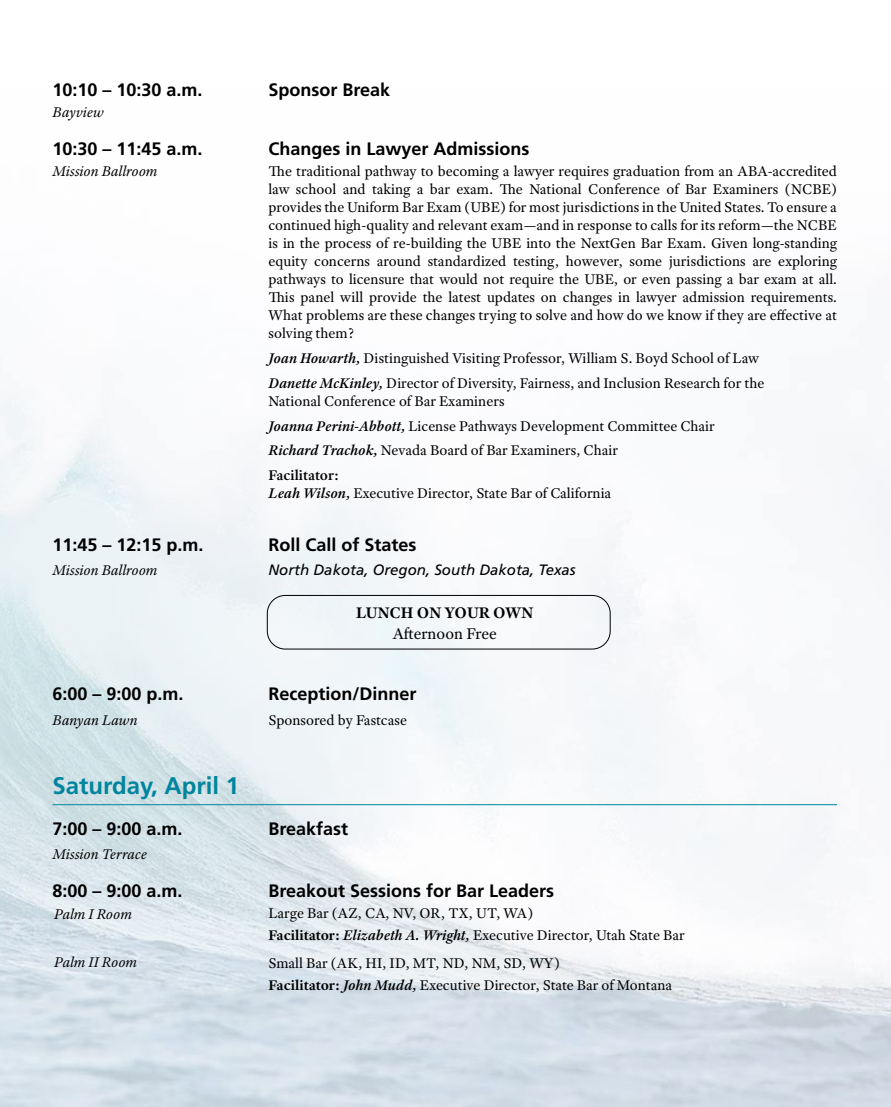
<style>
.page{position:relative;width:891px;height:1107px;background:#fff}
.page>*{position:absolute;margin:0;border:0;box-sizing:border-box;transform-origin:0 0}
.t1{font:700 24px "Frutiger LT Std";color:#00859e}
.t2{font:700 18px "Frutiger LT Std";color:#000}
.t3{font:700 16.5px "Adobe Text Pro";color:#000}
.t4{font:16.5px "Adobe Text Pro";color:#000}
.t5{font:15px/18px "Adobe Text Pro";color:#000}
.t6{font:italic 15px "Adobe Text Pro";color:#000}
.t7{font:italic 15px "Frutiger LT Std";color:#000}
.s1{font-weight:600;font-style:italic}
.s2{font-weight:600}
.s3{font-weight:700}
</style>
<div class="page">
<img style="left:0;top:399px;width:891px;height:708px">
<hr style="left:52px;top:804px;width:785px;height:1px;background:#00859e">
<div style="left:267px;top:595px;width:343px;height:54px;border:1px solid #000;border-radius:18px"></div>
<p class="t2" style="left:52px;top:79px;width:152px">10:10 – 10:30 a.m.</p>
<p class="t2" style="left:268px;top:79px;width:123px">Sponsor Break</p>
<p class="t6" style="left:52px;top:103px;width:53px">Bayview</p>
<p class="t2" style="left:52px;top:138px;width:152px">10:30 – 11:45 a.m.</p>
<p class="t2" style="left:268px;top:138px;width:263px">Changes in Lawyer Admissions</p>
<p class="t6" style="left:52px;top:162px;width:106px">Mission Ballroom</p>
<p class="t5" style="left:268px;top:162px;width:570px;text-align:justify">The traditional pathway to becoming a lawyer requires graduation from an ABA-accredited law school and taking a bar exam. The National Conference of Bar Examiners (NCBE) provides the Uniform Bar Exam (UBE) for most jurisdictions in the United States. To ensure a continued high-quality and relevant exam—and in response to calls for its reform—the NCBE is in the process of re-building the UBE into the NextGen Bar Exam. Given long-standing equity concerns around standardized testing, however, some jurisdictions are exploring pathways to licensure that would not require the UBE, or even passing a bar exam at all.<br>This panel will provide the latest updates on changes in lawyer admission requirements.<br>What problems are these changes trying to solve and how do we know if they are effective at solving them?</p>
<p class="t5" style="left:269px;top:346px;width:497px;line-height:24.8px"><span class="s1">Joan Howarth,</span> Distinguished Visiting Professor, William S. Boyd School of Law<br><span class="s1">Danette McKinley,</span> Director of Diversity, Fairness, and Inclusion Research for the</p>
<p class="t5" style="left:269px;top:388px;width:448px;line-height:24.8px">National Conference of Bar Examiners<br><span class="s1">Joanna Perini-Abbott,</span> License Pathways Development Committee Chair <span class="s1">Richard Trachok,</span> Nevada Board of Bar Examiners, Chair<br><span class="s2">Facilitator:</span></p>
<p class="t5" style="left:269px;top:484px;width:344px"><span class="s1">Leah Wilson,</span> Executive Director, State Bar of California</p>
<p class="t2" style="left:52px;top:534px;width:153px">11:45 – 12:15 p.m.</p>
<p class="t2" style="left:268px;top:534px;width:150px">Roll Call of States</p>
<p class="t6" style="left:52px;top:561px;width:106px">Mission Ballroom</p>
<p class="t7" style="left:268px;top:561px;width:309px">North Dakota, Oregon, South Dakota, Texas</p>
<p class="t3" style="left:356px;top:602px;width:179px">LUNCH ON YOUR OWN</p>
<p class="t4" style="left:393px;top:623px;width:106px">Afternoon Free</p>
<p class="t2" style="left:52px;top:683px;width:133px">6:00 – 9:00 p.m.</p>
<p class="t2" style="left:268px;top:683px;width:150px">Reception/Dinner</p>
<p class="t6" style="left:52px;top:710px;width:86px">Banyan Lawn</p>
<p class="t5" style="left:268px;top:710px;width:140px">Sponsored by Fastcase</p>
<h1 class="t1" style="left:52px;top:771px;width:188px">Saturday, April 1</h1>
<p class="t2" style="left:52px;top:818px;width:132px">7:00 – 9:00 a.m.</p>
<p class="t2" style="left:268px;top:818px;width:81px">Breakfast</p>
<p class="t6" style="left:52px;top:845px;width:96px">Mission Terrace</p>
<p class="t2" style="left:52px;top:880px;width:132px">8:00 – 9:00 a.m.</p>
<p class="t2" style="left:268px;top:880px;width:287px">Breakout Sessions for Bar Leaders</p>
<p class="t5" style="left:268px;top:903px;width:418px;line-height:21.3px">Large Bar (AZ, CA, NV, OR, TX, UT, WA)<br><span class="s3">Facilitator:</span> <span class="s1">Elizabeth A. Wright,</span> Executive Director, Utah State Bar</p>
<p class="t5" style="left:268px;top:953px;width:405px;line-height:21.3px">Small Bar (AK, HI, ID, MT, ND, NM, SD, WY)<br><span class="s3">Facilitator:</span> <span class="s1">John Mudd,</span> Executive Director, State Bar of Montana</p>
<p class="t6" style="left:54px;top:905px;width:79px">Palm I Room</p>
<p class="t6" style="left:54px;top:952px;width:84px">Palm II Room</p>
</div>
